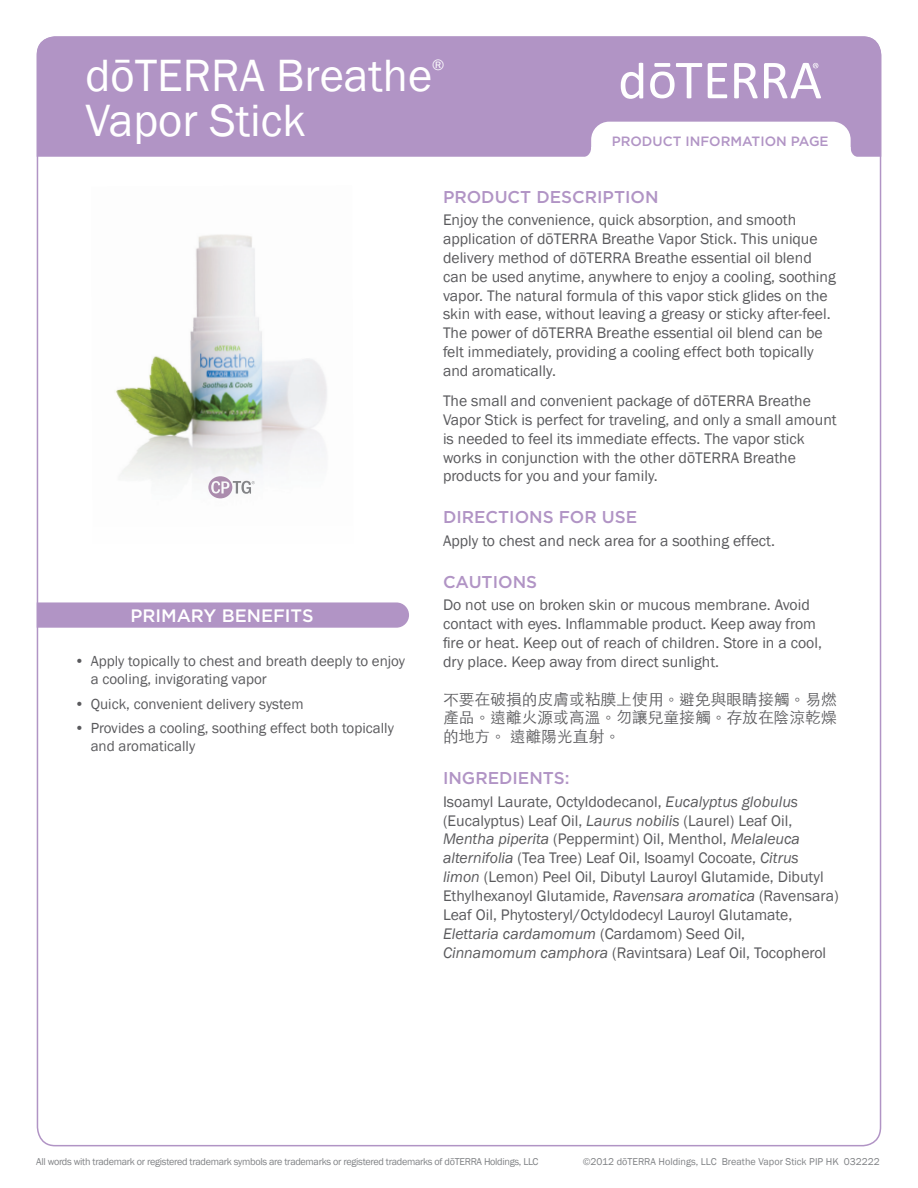
<style>
.page{position:relative;width:918px;height:1188px;background:#fff}
.page>*{position:absolute;margin:0;border:0;box-sizing:border-box;transform-origin:0 0}
.t1{font:46.5px "Franklin Gothic";color:#fff}
.t2{font:500 18px "Gotham";color:#fff}
.t3{font:500 17.1px "Gotham";color:#b194c5}
.t4{font:15.75px/18.9px "Franklin Gothic";color:#5a5a5d}
.t5{font:300 15.75px/18.9px "ST Heiti TC";color:#5a5a5d;text-align:justify}
.t6{font:15.75px "Franklin Gothic";color:#fff}
.t7{font:15px/18px "Franklin Gothic";color:#5a5a5d}
.t8{font:500 13.5px "Gotham";color:#b194c5}
.t9{font:10.2px "Franklin Gothic";letter-spacing:-.03em;color:#808285}
.t10{font:10.2px "Franklin Gothic";color:#808285}
.s1{font-style:italic}
</style>
<div class="page">
<div style="left:37px;top:36px;width:844px;height:121px;background:#b194c5"></div>
<svg style="left:734px;top:63px;width:24px;height:35px"></svg>
<svg style="left:708px;top:63px;width:19px;height:35px"></svg>
<svg style="left:650px;top:63px;width:52px;height:35px"></svg>
<svg style="left:621px;top:63px;width:22px;height:36px"></svg>
<svg style="left:764px;top:63px;width:57px;height:35px"></svg>
<svg style="left:581px;top:122px;width:280px;height:35px"></svg>
<img style="left:116px;top:234px;width:211px;height:265px">
<svg style="left:37px;top:602px;width:372px;height:26px;background:#b397c7"></svg>
<svg style="left:208px;top:476px;width:47px;height:22px"></svg>
<h1 class="t1" style="left:85px;top:47px;width:348px">dōTERRA Breathe</h1>
<p class="t6" style="left:432px;top:55px;width:14px">®</p>
<h1 class="t1" style="left:85px;top:92px;width:222px">Vapor Stick</h1>
<p class="t8" style="left:612px;top:132px;width:218px">PRODUCT INFORMATION PAGE</p>
<p class="t2" style="left:130px;top:604px;width:185px">PRIMARY BENEFITS</p>
<p class="t7" style="left:91px;top:652px;width:316px;text-indent:-16px">• Apply topically to chest and breath deeply to enjoy a cooling, invigorating vapor</p>
<p class="t7" style="left:75px;top:695px;width:231px">• Quick, convenient delivery system</p>
<p class="t7" style="left:91px;top:720px;width:305px;text-indent:-16px">• Provides a cooling, soothing effect both topically and aromatically</p>
<p class="t3" style="left:443px;top:185px;width:217px">PRODUCT DESCRIPTION</p>
<p class="t4" style="left:443px;top:211px;width:394px">Enjoy the convenience, quick absorption, and smooth application of dōTERRA Breathe Vapor Stick. This unique delivery method of dōTERRA Breathe essential oil blend can be used anytime, anywhere to enjoy a cooling, soothing vapor. The natural formula of this vapor stick glides on the skin with ease, without leaving a greasy or sticky after-feel.<br>The power of dōTERRA Breathe essential oil blend can be felt immediately, providing a cooling effect both topically and aromatically.</p>
<p class="t4" style="left:443px;top:392px;width:395px">The small and convenient package of dōTERRA Breathe Vapor Stick is perfect for traveling, and only a small amount is needed to feel its immediate effects. The vapor stick works in conjunction with the other dōTERRA Breathe products for you and your family.</p>
<p class="t3" style="left:443px;top:506px;width:196px">DIRECTIONS FOR USE</p>
<p class="t4" style="left:443px;top:531px;width:334px">Apply to chest and neck area for a soothing effect.</p>
<p class="t3" style="left:443px;top:571px;width:96px">CAUTIONS</p>
<p class="t4" style="left:443px;top:596px;width:380px">Do not use on broken skin or mucous membrane. Avoid contact with eyes. Inflammable product. Keep away from fire or heat. Keep out of reach of children. Store in a cool, dry place. Keep away from direct sunlight.</p>
<p class="t5" style="left:443px;top:688px;width:395px">不要在破損的皮膚或粘膜上使用。避免與眼睛接觸。易燃產品。遠離火源或高溫。勿讓兒童接觸。存放在陰涼乾燥的地方。 遠離陽光直射。</p>
<p class="t3" style="left:443px;top:767px;width:128px">INGREDIENTS:</p>
<p class="t4" style="left:443px;top:792px;width:397px">Isoamyl Laurate, Octyldodecanol, <span class="s1">Eucalyptus globulus </span>(Eucalyptus) Leaf Oil, <span class="s1">Laurus nobilis</span> (Laurel) Leaf Oil, <span class="s1">Mentha piperita</span> (Peppermint) Oil, Menthol, <span class="s1">Melaleuca alternifolia</span> (Tea Tree) Leaf Oil, Isoamyl Cocoate, <span class="s1">Citrus limon</span> (Lemon) Peel Oil, Dibutyl Lauroyl Glutamide, Dibutyl Ethylhexanoyl Glutamide, <span class="s1">Ravensara aromatica</span> (Ravensara)<br>Leaf Oil, Phytosteryl/Octyldodecyl Lauroyl Glutamate, <span class="s1">Elettaria cardamomum</span> (Cardamom) Seed Oil, <span class="s1">Cinnamomum camphora</span> (Ravintsara) Leaf Oil, Tocopherol</p>
<p class="t9" style="left:36px;top:1155px;width:504px">All words with trademark or registered trademark symbols are trademarks or registered trademarks of dōTERRA Holdings, LLC</p>
<p class="t10" style="left:583px;top:1155px;width:299px">©2012 dōTERRA Holdings, LLC Breathe Vapor Stick PIP HK 032222</p>
</div>
